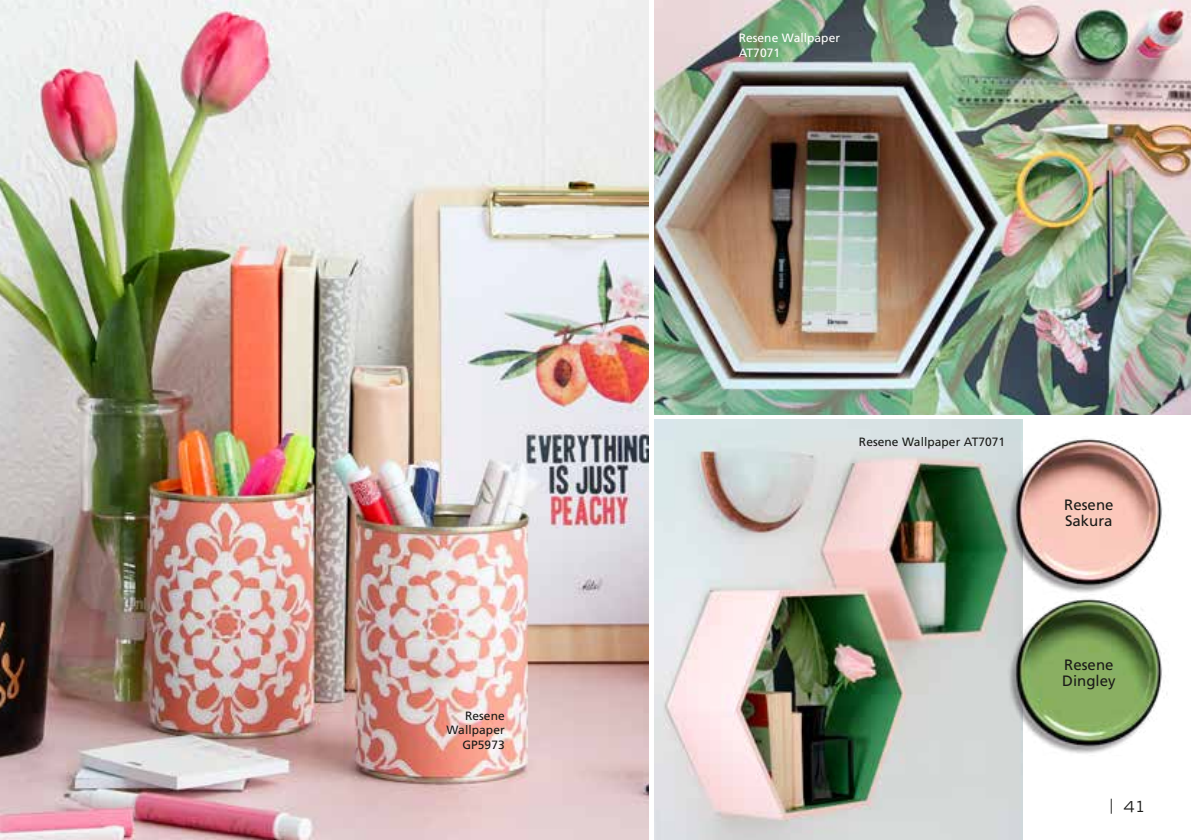
<style>
.page{position:relative;width:1191px;height:840px;background:#fff}
.page>*{position:absolute;margin:0;border:0;box-sizing:border-box;transform-origin:0 0}
.t1{font:15px/16px "Frutiger";color:#1a1a18}
.t2{font:expanded 15px "Trade Gothic LH";color:#1a1a18}
.t3{font:12px/14.4px "Frutiger";letter-spacing:.005em;color:#1a1a18;text-align:right}
.t4{font:12px/14.4px "Frutiger";letter-spacing:.005em;color:#fff}
</style>
<div class="page">
<img style="left:0;top:0;width:649px;height:839px">
<img style="left:654px;top:0;width:537px;height:414px">
<img style="left:654px;top:419px;width:368px;height:420px">
<img style="left:996px;top:423px;width:171px;height:160px">
<img style="left:996px;top:583px;width:171px;height:180px">
<p class="t3" style="left:446px;top:708px;width:60px">Resene<br>Wallpaper<br>GP5973</p>
<p class="t4" style="left:738px;top:31px;width:103px">Resene Wallpaper<br>AT7071</p>
<p class="t3" style="left:859px;top:434px;width:148px">Resene Wallpaper AT7071</p>
<p class="t1" style="left:1064px;top:496px;width:51px">Resene<br>Sakura</p>
<p class="t1" style="left:1062px;top:656px;width:55px">Resene<br>Dingley</p>
<p class="t2" style="left:1109px;top:796px;width:37px">| 41</p>
</div>
